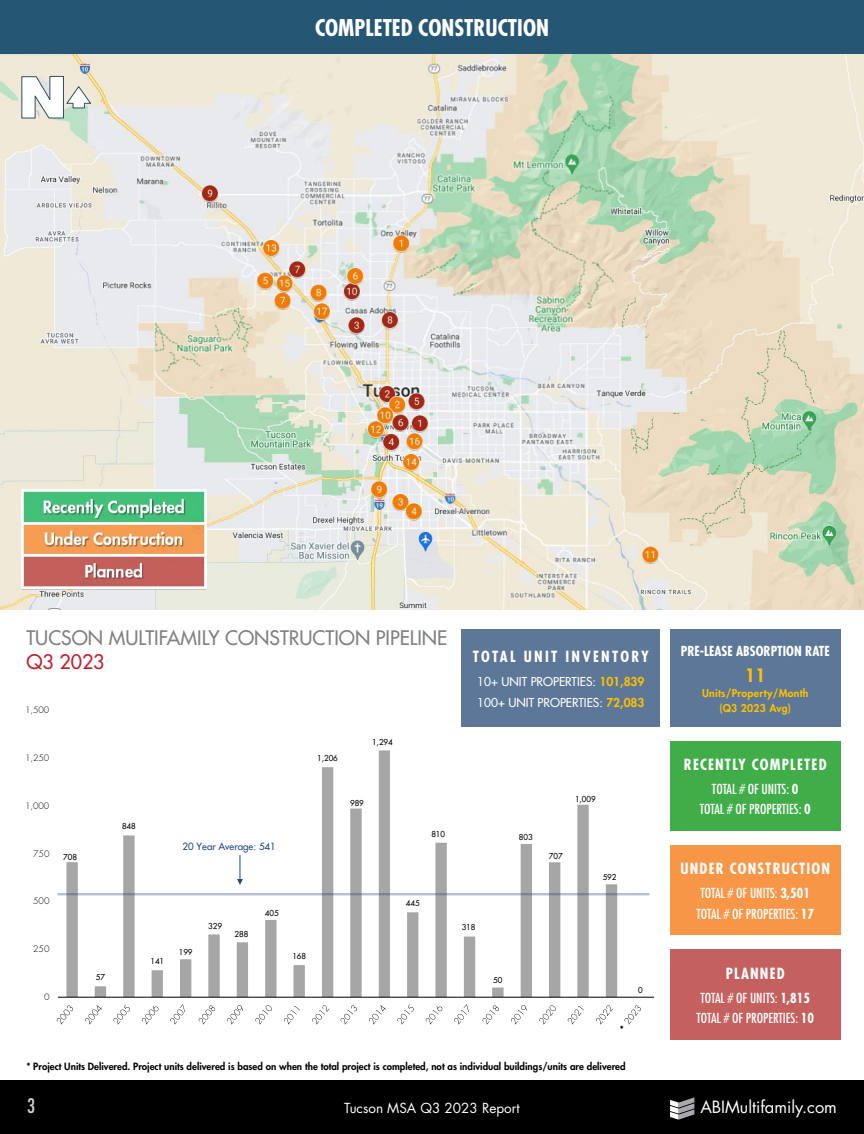
<style>
.page{position:relative;width:864px;height:1134px;background:#fff}
.page>*{position:absolute;margin:0;border:0;box-sizing:border-box;transform-origin:0 0}
.t1{font:700 condensed 22.5px "Futura Std";color:#fff}
.t2{font:500 19.5px "Futura Std";color:#808285}
.t3{font:500 19.5px "Futura Std";color:#c42030}
.t4{font:condensed 19.5px "Futura Std";color:#d1d3d4}
.t5{font:800 18px "Futura Std";color:#ffc000}
.t6{font:16.5px "Futura Std";color:#fff}
.t7{font:700 condensed 15px "Futura Std";letter-spacing:.08em;color:#fff}
.t8{font:700 condensed 15px "Futura Std";letter-spacing:.15em;color:#fff}
.t9{font:condensed 13.5px/20.7px "Futura Std";color:#fff}
.t10{font:700 condensed 13.5px "Futura Std";color:#fff}
.t11{font:13.5px "Futura Std";color:#fff}
.t12{font:500 12px/20.7px "Futura Std";color:#fff}
.t13{font:800 10.5px/15px "Futura Std";letter-spacing:.025em;color:#ffc000;text-align:center}
.t14{font:800 9.75px "Futura Std";color:#000}
.t15{font:500 9.75px "Futura Std";color:#1f497d}
.t16{font:300 8.85px "Futura Std";letter-spacing:-.005em;color:#000}
.t17{font:500 7.95px "Futura Std";letter-spacing:-.005em;color:#000}
.s1{font-weight:800;color:#ffc000}
.s2{font-weight:700}
</style>
<div class="page">
<svg style="left:66px;top:750px;width:551px;height:247px"></svg>
<hr style="left:58px;top:997px;width:596px;height:1px;background:#000">
<svg style="left:57px;top:1005px;width:16px;height:20px"></svg>
<svg style="left:85px;top:1005px;width:17px;height:20px"></svg>
<svg style="left:114px;top:1005px;width:16px;height:20px"></svg>
<svg style="left:142px;top:1006px;width:16px;height:19px"></svg>
<svg style="left:170px;top:1004px;width:15px;height:21px"></svg>
<svg style="left:199px;top:1005px;width:16px;height:20px"></svg>
<svg style="left:227px;top:1005px;width:16px;height:20px"></svg>
<svg style="left:255px;top:1005px;width:17px;height:20px"></svg>
<svg style="left:284px;top:1006px;width:16px;height:19px"></svg>
<svg style="left:312px;top:1005px;width:17px;height:20px"></svg>
<svg style="left:341px;top:1005px;width:16px;height:20px"></svg>
<svg style="left:369px;top:1005px;width:17px;height:20px"></svg>
<svg style="left:397px;top:1005px;width:17px;height:20px"></svg>
<svg style="left:426px;top:1006px;width:16px;height:19px"></svg>
<svg style="left:454px;top:1004px;width:15px;height:21px"></svg>
<svg style="left:483px;top:1005px;width:16px;height:20px"></svg>
<svg style="left:511px;top:1005px;width:16px;height:20px"></svg>
<svg style="left:539px;top:1005px;width:17px;height:20px"></svg>
<svg style="left:568px;top:1006px;width:16px;height:19px"></svg>
<svg style="left:596px;top:1005px;width:17px;height:20px"></svg>
<svg style="left:625px;top:1005px;width:16px;height:20px"></svg>
<svg style="left:237px;top:855px;width:6px;height:30px"></svg>
<hr style="left:57px;top:893px;width:592px;height:2px;background:#1f497d;opacity:.35">
<img style="left:0;top:54px;width:864px;height:556px">
<svg style="left:21px;top:76px;width:71px;height:43px"></svg>
<img style="left:22px;top:490px;width:185px;height:105px">
<div style="left:0;top:0;width:864px;height:54px;background:#255775"></div>
<div style="left:670px;top:845px;width:171px;height:90px;background:#f79647"></div>
<div style="left:670px;top:741px;width:171px;height:90px;background:#41ad49"></div>
<div style="left:461px;top:629px;width:199px;height:98px;background:#5d7798"></div>
<div style="left:670px;top:629px;width:171px;height:98px;background:#5d7798"></div>
<div style="left:670px;top:950px;width:171px;height:90px;background:#c4605e"></div>
<div style="left:0;top:1080px;width:864px;height:54px;background:#000"></div>
<svg style="left:670px;top:1097px;width:24px;height:23px"></svg>
<h1 class="t1" style="left:315px;top:14px;width:235px">COMPLETED CONSTRUCTION</h1>
<h2 class="t2" style="left:26px;top:626px;width:423px">TUCSON MULTIFAMILY CONSTRUCTION PIPELINE</h2>
<h2 class="t3" style="left:26px;top:649px;width:80px">Q3 2023</h2>
<p class="t16" style="left:25px;top:705px;width:26px">1,500</p>
<p class="t17" style="left:372px;top:737px;width:22px">1,294</p>
<p class="t16" style="left:25px;top:753px;width:26px">1,250</p>
<p class="t17" style="left:317px;top:753px;width:22px">1,206</p>
<p class="t16" style="left:25px;top:800px;width:26px">1,000</p>
<p class="t17" style="left:350px;top:798px;width:15px">989</p>
<p class="t17" style="left:122px;top:821px;width:15px">848</p>
<p class="t17" style="left:431px;top:829px;width:15px">810</p>
<p class="t16" style="left:33px;top:848px;width:18px">750</p>
<p class="t17" style="left:63px;top:852px;width:15px">708</p>
<p class="t15" style="left:183px;top:840px;width:95px">20 Year Average: 541</p>
<p class="t16" style="left:33px;top:896px;width:18px">500</p>
<p class="t17" style="left:406px;top:898px;width:15px">445</p>
<p class="t17" style="left:265px;top:908px;width:15px">405</p>
<p class="t17" style="left:208px;top:921px;width:15px">329</p>
<p class="t17" style="left:235px;top:929px;width:15px">288</p>
<p class="t16" style="left:33px;top:943px;width:18px">250</p>
<p class="t17" style="left:150px;top:956px;width:15px">141</p>
<p class="t17" style="left:179px;top:947px;width:15px">199</p>
<p class="t17" style="left:292px;top:951px;width:15px">168</p>
<p class="t17" style="left:96px;top:972px;width:11px">57</p>
<p class="t16" style="left:44px;top:991px;width:7px">0</p>
<h3 class="t8" style="left:473px;top:647px;width:178px">TOTAL UNIT INVENTORY</h3>
<p class="t12" style="left:477px;top:671px;width:169px">10+ UNIT PROPERTIES: <span class="s1">101,839<br></span>100+ UNIT PROPERTIES: <span class="s1">72,083</span></p>
<p class="t17" style="left:462px;top:922px;width:15px">318</p>
<p class="t17" style="left:519px;top:833px;width:15px">803</p>
<p class="t17" style="left:575px;top:794px;width:22px">1,009</p>
<p class="t17" style="left:549px;top:851px;width:15px">707</p>
<p class="t17" style="left:603px;top:872px;width:15px">592</p>
<p class="t17" style="left:493px;top:975px;width:11px">50</p>
<p class="t14" style="left:620px;top:1023px;width:6px">*</p>
<p class="t17" style="left:638px;top:985px;width:6px">0</p>
<p class="t14" style="left:26px;top:1060px;width:601px">* Project Units Delivered. Project units delivered is based on when the total project is completed, not as individual buildings/units are delivered</p>
<h3 class="t10" style="left:681px;top:642px;width:150px">PRE-LEASE ABSORPTION RATE</h3>
<h3 class="t5" style="left:745px;top:664px;width:22px">11</h3>
<p class="t13" style="left:702px;top:685px;width:108px">Units/Property/Month (Q3 2023 Avg)</p>
<h3 class="t7" style="left:684px;top:755px;width:144px">RECENTLY COMPLETED</h3>
<h3 class="t9" style="left:700px;top:778px;width:113px;text-align:center">TOTAL # OF UNITS: <span class="s2">0<br></span>TOTAL # OF PROPERTIES: <span class="s2">0</span></h3>
<h3 class="t7" style="left:680px;top:859px;width:151px">UNDER CONSTRUCTION</h3>
<h3 class="t9" style="left:696px;top:883px;width:119px">TOTAL # OF UNITS: <span class="s2">3,501<br></span>TOTAL # OF PROPERTIES: <span class="s2">17</span></h3>
<h3 class="t7" style="left:726px;top:964px;width:61px">PLANNED</h3>
<h3 class="t9" style="left:696px;top:987px;width:119px">TOTAL # OF UNITS: <span class="s2">1,815<br></span>TOTAL # OF PROPERTIES: <span class="s2">10</span></h3>
<h2 class="t4" style="left:27px;top:1095px;width:10px">3</h2>
<h3 class="t11" style="left:344px;top:1100px;width:177px">Tucson MSA Q3 2023 Report</h3>
<h3 class="t6" style="left:700px;top:1097px;width:138px">ABIMultifamily.com</h3>
</div>
